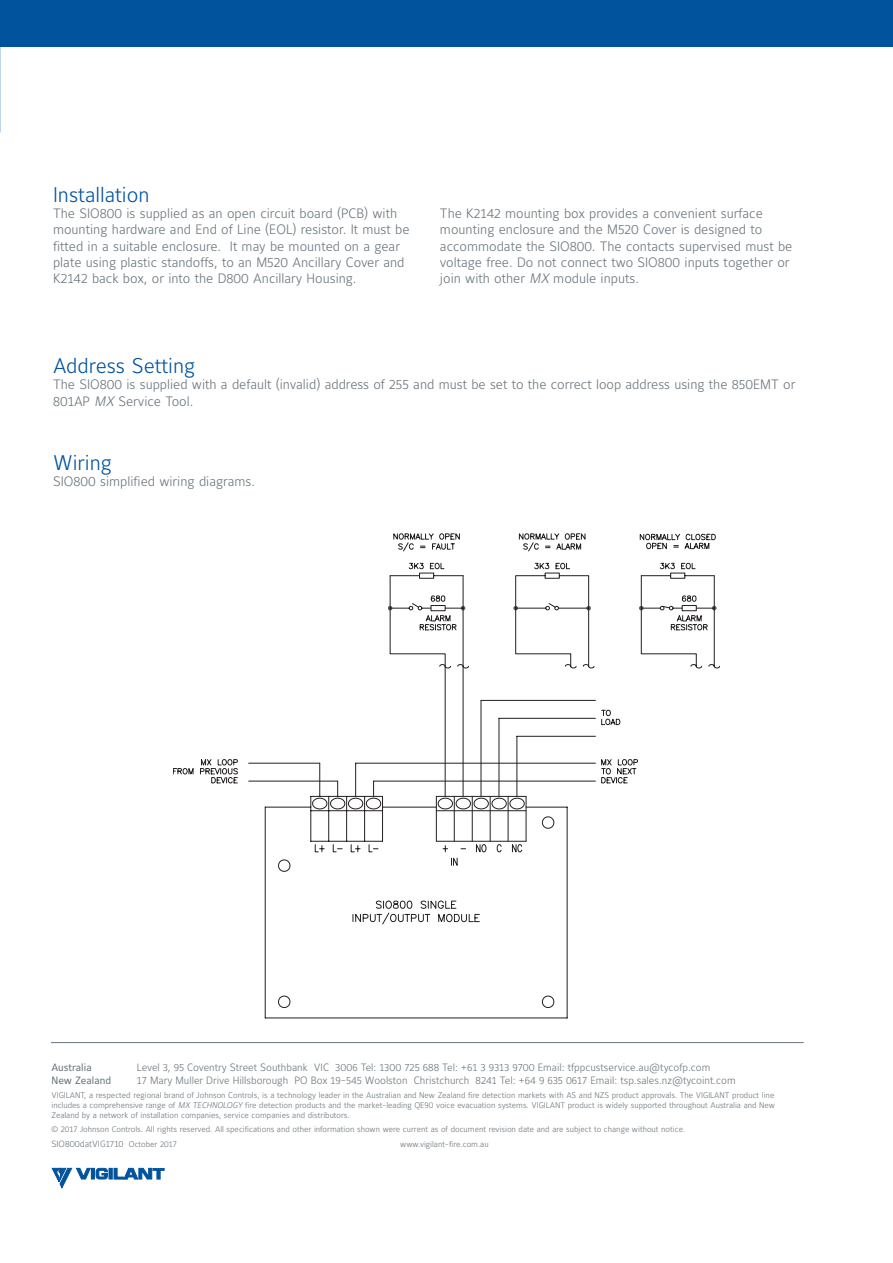
<style>
.page{position:relative;width:893px;height:1263px;background:#fff}
.page>*{position:absolute;margin:0;border:0;box-sizing:border-box;transform-origin:0 0}
.t1{font:300 21px "Maurea Jci Lf ML";color:#01539e}
.t2{font:300 13.5px/16.2px "Maurea Jci Lf ML";color:#6a747b}
.t3{font:300 10.5px "Maurea Jci Lf ML";color:#6a747b}
.t4{font:10.5px "Maurea Jci Lf ML";color:#6a747b}
.heading{font:300 9px "Maurea Jci Lf ML";color:#6a747b}
.heading-2{font:300 8.25px/9.9px "Maurea Jci Lf ML";color:#6a747b;text-align:justify}
.s1{font-style:italic}
.s2{font-size:8.25px}
</style>
<div class="page">
<div style="left:0;top:0;width:893px;height:47px;background:#01539e"></div>
<hr style="left:51px;top:1042px;width:753px;height:1px;background:#6a747b">
<svg style="left:51px;top:1168px;width:113px;height:21px"></svg>
<svg style="left:265px;top:866px;width:303px;height:152px"></svg>
<svg style="left:173px;top:534px;width:547px;height:332px"></svg>
<p class="t1" style="left:53px;top:181px;width:98px">Installation</p>
<p class="t2" style="left:53px;top:205px;width:358px">The SIO800 is supplied as an open circuit board (PCB) with mounting hardware and End of Line (EOL) resistor. It must be fitted in a suitable enclosure. It may be mounted on a gear plate using plastic standoffs, to an M520 Ancillary Cover and K2142 back box, or into the D800 Ancillary Housing.</p>
<p class="t2" style="left:440px;top:205px;width:354px">The K2142 mounting box provides a convenient surface mounting enclosure and the M520 Cover is designed to accommodate the SIO800. The contacts supervised must be voltage free. Do not connect two SIO800 inputs together or join with other <span class="s1">MX</span> module inputs.</p>
<p class="t1" style="left:53px;top:353px;width:144px">Address Setting</p>
<p class="t2" style="left:53px;top:376px;width:744px">The SIO800 is supplied with a default (invalid) address of 255 and must be set to the correct loop address using the 850EMT or<br>801AP <span class="s1">MX</span> Service Tool.</p>
<p class="t1" style="left:53px;top:450px;width:60px">Wiring</p>
<p class="t2" style="left:53px;top:473px;width:204px">SIO800 simplified wiring diagrams.</p>
<p class="t4" style="left:51px;top:1061px;width:42px">Australia</p>
<p class="t3" style="left:137px;top:1061px;width:575px">Level 3, 95 Coventry Street Southbank VIC 3006 Tel: 1300 725 688 Tel: +61 3 9313 9700 Email: tfppcustservice.au@tycofp.com</p>
<p class="t4" style="left:51px;top:1073px;width:61px">New Zealand</p>
<p class="t3" style="left:137px;top:1073px;width:600px">17 Mary Muller Drive Hillsborough PO Box 19-545 Woolston Christchurch 8241 Tel: +64 9 635 0617 Email: tsp.sales.nz@tycoint.com</p>
<p class="heading-2" style="left:51px;top:1090px;width:725px">VIGILANT, a respected regional brand of Johnson Controls, is a technology leader in the Australian and New Zealand fire detection markets with AS and NZS product approvals. The VIGILANT product line includes a comprehensive range of <span class="s1">MX TECHNOLOGY</span> fire detection products and the market-leading QE90 voice evacuation systems. VIGILANT product is widely supported throughout Australia and New Zealand by a network of installation companies, service companies and distributors.</p>
<p class="heading-2" style="left:51px;top:1124px;width:635px">© 2017 Johnson Controls. All rights reserved. All specifications and other information shown were current as of document revision date and are subject to change without notice.</p>
<p class="heading" style="left:51px;top:1138px;width:127px">SIO800datVIG1710 <span class="s2">October 2017</span></p>
<p class="heading-2" style="left:400px;top:1139px;width:90px">www.vigilant-fire.com.au</p>
</div>
